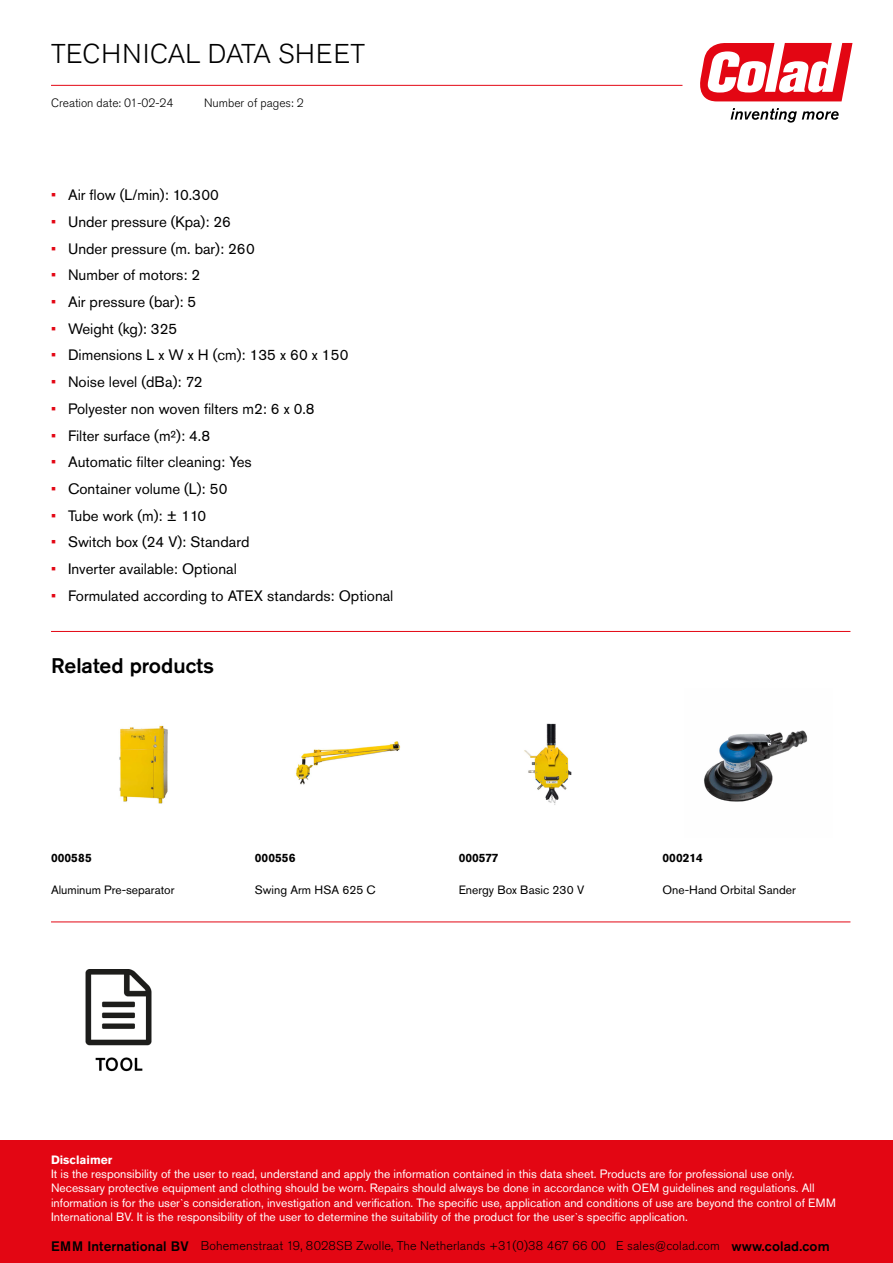
<style>
.page{position:relative;width:893px;height:1263px;background:#fff}
.page>*{position:absolute;margin:0;border:0;box-sizing:border-box;transform-origin:0 0}
.t1{font:300 27px "Akzidenz Grotesk Pro";letter-spacing:.01em;color:#000}
.t2{font:500 21px "Akzidenz Grotesk Pro";color:#000}
.t3{font:15px "Akzidenz Grotesk Pro";color:#000}
.t4{font:300 12.6px "Akzidenz Grotesk Pro";letter-spacing:.01em;color:#000}
.t5{font:12px/14.4px "Akzidenz Grotesk Pro";color:#fff}
.t6{font:12px "Akzidenz Grotesk Pro";color:#000}
.t7{font:300 12px "Akzidenz Grotesk Pro";color:#000}
.t8{font:700 12px "Akzidenz Grotesk Pro";color:#000}
.t9{font:700 12px "Akzidenz Grotesk Pro";color:#fff}
.s1{color:#e30613}
.s2{font-weight:500;font-size:13.65px}
</style>
<div class="page">
<svg style="left:700px;top:43px;width:152px;height:58px"></svg>
<svg style="left:731px;top:108px;width:108px;height:15px"></svg>
<hr style="left:51px;top:85px;width:631px;height:1px;background:#e30613">
<hr style="left:51px;top:631px;width:799px;height:1px;background:#e30613">
<img style="left:119px;top:725px;width:49px;height:79px">
<img style="left:296px;top:741px;width:105px;height:44px">
<img style="left:524px;top:723px;width:48px;height:82px">
<img style="left:704px;top:730px;width:104px;height:72px">
<hr style="left:51px;top:922px;width:799px;height:1px;background:#e30613">
<img style="left:85px;top:969px;width:67px;height:103px">
<div style="left:0;top:1141px;width:893px;height:122px;background:#e30613"></div>
<h1 class="t1" style="left:51px;top:36px;width:316px">TECHNICAL DATA SHEET</h1>
<p class="t7" style="left:204px;top:95px;width:101px">Number of pages: 2</p>
<p class="t7" style="left:51px;top:95px;width:124px">Creation date: 01-02-24</p>
<p class="t3" style="left:51px;top:185px;width:169px"><span class="s1">•</span> Air flow (L/min): 10.300</p>
<p class="t3" style="left:51px;top:212px;width:181px"><span class="s1">•</span> Under pressure (Kpa): 26</p>
<p class="t3" style="left:51px;top:239px;width:205px"><span class="s1">•</span> Under pressure (m. bar): 260</p>
<p class="t3" style="left:51px;top:265px;width:151px"><span class="s1">•</span> Number of motors: 2</p>
<p class="t3" style="left:51px;top:292px;width:147px"><span class="s1">•</span> Air pressure (bar): 5</p>
<p class="t3" style="left:51px;top:319px;width:128px"><span class="s1">•</span> Weight (kg): 325</p>
<p class="t3" style="left:51px;top:345px;width:299px"><span class="s1">•</span> Dimensions L x W x H (cm): 135 x 60 x 150</p>
<p class="t3" style="left:51px;top:372px;width:153px"><span class="s1">•</span> Noise level (dBa): 72</p>
<p class="t3" style="left:51px;top:399px;width:265px"><span class="s1">•</span> Polyester non woven filters m2: 6 x 0.8</p>
<p class="t3" style="left:51px;top:426px;width:161px"><span class="s1">•</span> Filter surface (m²): 4.8</p>
<p class="t3" style="left:51px;top:452px;width:202px"><span class="s1">•</span> Automatic filter cleaning: Yes</p>
<p class="t3" style="left:51px;top:479px;width:178px"><span class="s1">•</span> Container volume (L): 50</p>
<p class="t3" style="left:51px;top:506px;width:157px"><span class="s1">•</span> Tube work (m): ± 110</p>
<p class="t3" style="left:51px;top:532px;width:200px"><span class="s1">•</span> Switch box (24 V): Standard</p>
<p class="t3" style="left:51px;top:559px;width:187px"><span class="s1">•</span> Inverter available: Optional</p>
<p class="t3" style="left:51px;top:586px;width:344px"><span class="s1">•</span> Formulated according to ATEX standards: Optional</p>
<h2 class="t2" style="left:51px;top:652px;width:165px">Related products</h2>
<p class="t8" style="left:51px;top:850px;width:42px">000585</p>
<p class="t8" style="left:255px;top:850px;width:42px">000556</p>
<p class="t8" style="left:459px;top:850px;width:41px">000577</p>
<p class="t8" style="left:663px;top:850px;width:42px">000214</p>
<p class="t6" style="left:51px;top:882px;width:125px">Aluminum Pre-separator</p>
<p class="t6" style="left:255px;top:882px;width:122px">Swing Arm HSA 625 C</p>
<p class="t6" style="left:459px;top:882px;width:127px">Energy Box Basic 230 V</p>
<p class="t6" style="left:663px;top:882px;width:135px">One-Hand Orbital Sander</p>
<p class="t9" style="left:51px;top:1152px;width:63px">Disclaimer</p>
<p class="t5" style="left:51px;top:1166px;width:786px">It is the responsibility of the user to read, understand and apply the information contained in this data sheet. Products are for professional use only.<br>Necessary protective equipment and clothing should be worn. Repairs should always be done in accordance with OEM guidelines and regulations. All information is for the user`s consideration, investigation and verification. The specific use, application and conditions of use are beyond the control of EMM International BV. It is the responsibility of the user to determine the suitability of the product for the user`s specific application.</p>
<p class="t4" style="left:51px;top:1238px;width:780px"><span class="s2">EMM International BV</span> Bohemenstraat 19, 8028SB Zwolle, The Netherlands +31(0)38 467 66 00 E sales@colad.com <span class="s2">www.colad.com</span></p>
</div>
